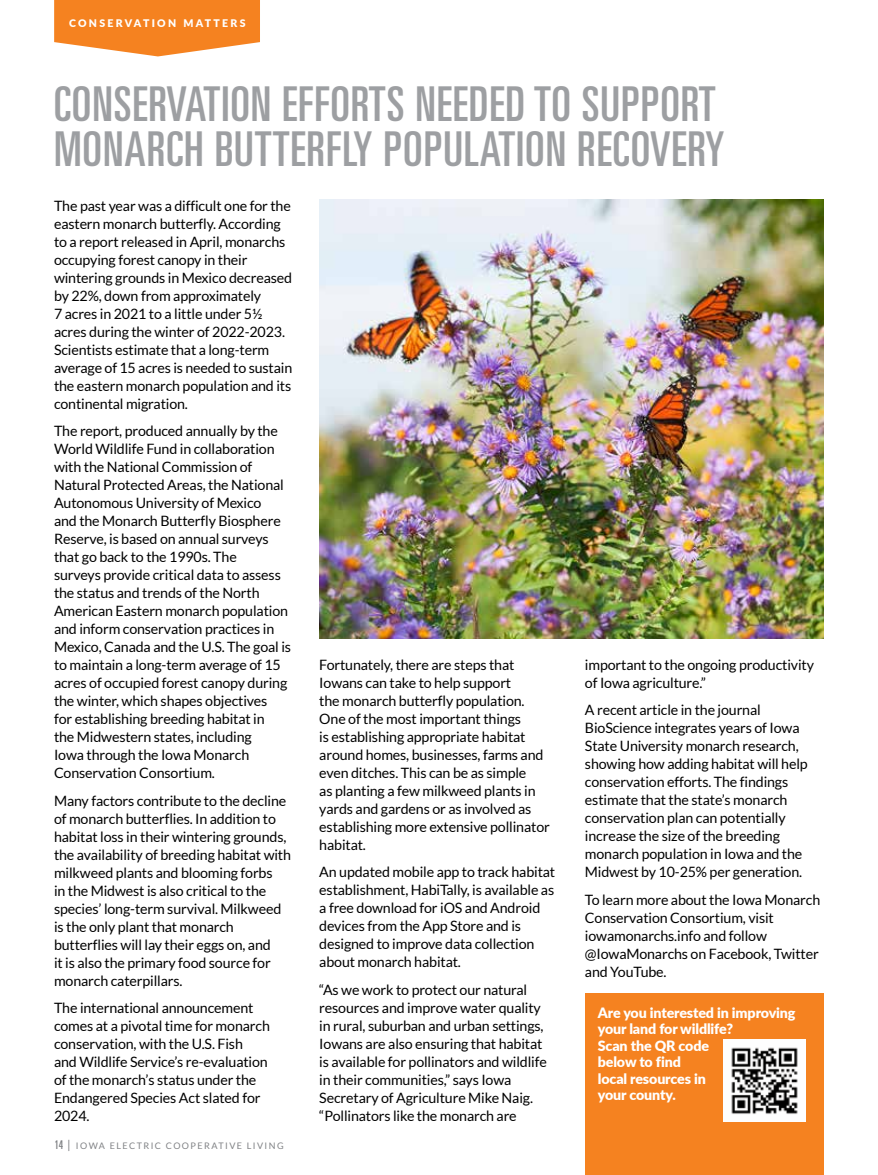
<style>
.page{position:relative;width:878px;height:1175px;background:#fff}
.page>*{position:absolute;margin:0;border:0;box-sizing:border-box;transform-origin:0 0}
.t1{font:ultra-condensed 48px/45px "Univers LT Std";letter-spacing:.02em;color:#9d9fa2}
.t2{font:14.25px/18px "Lato";letter-spacing:-.01em;color:#000}
.t3{font:900 14.25px/16.5px "Lato";letter-spacing:-.01em;color:#fff}
.t4{font:900 10.5px "Lato";letter-spacing:.22em;color:#fff}
.t5{font:9px "Lato";letter-spacing:.16em;color:#808285}
.s1{font-family:"Univers LT Std";font-stretch:ultra-condensed;font-size:12px}
.s2{font-size:12px}
</style>
<div class="page">
<div style="left:585px;top:993px;width:239px;height:181px;background:#f58220"></div>
<svg style="left:54px;top:0;width:206px;height:56px"></svg>
<img style="left:319px;top:200px;width:505px;height:439px">
<img style="left:723px;top:1039px;width:82px;height:82px">
<p class="t4" style="left:69px;top:15px;width:178px">CONSERVATION MATTERS</p>
<h1 class="t1" style="left:54px;top:81px;width:672px">CONSERVATION EFFORTS NEEDED TO SUPPORT<br>MONARCH BUTTERFLY POPULATION RECOVERY</h1>
<p class="t2" style="left:54px;top:197px;width:240px">The past year was a difficult one for the eastern monarch butterfly. According to a report released in April, monarchs occupying forest canopy in their wintering grounds in Mexico decreased by 22%, down from approximately<br>7 acres in 2021 to a little under 5½ acres during the winter of 2022-2023.<br>Scientists estimate that a long-term average of 15 acres is needed to sustain the eastern monarch population and its continental migration.</p>
<p class="t2" style="left:54px;top:422px;width:238px">The report, produced annually by the World Wildlife Fund in collaboration with the National Commission of Natural Protected Areas, the National Autonomous University of Mexico<br>and the Monarch Butterfly Biosphere Reserve, is based on annual surveys that go back to the 1990s. The<br>surveys provide critical data to assess the status and trends of the North American Eastern monarch population and inform conservation practices in Mexico, Canada and the U.S. The goal is to maintain a long-term average of 15 acres of occupied forest canopy during the winter, which shapes objectives<br>for establishing breeding habitat in<br>the Midwestern states, including<br>Iowa through the Iowa Monarch Conservation Consortium.</p>
<p class="t2" style="left:54px;top:791px;width:238px">Many factors contribute to the decline of monarch butterflies. In addition to habitat loss in their wintering grounds, the availability of breeding habitat with milkweed plants and blooming forbs<br>in the Midwest is also critical to the species’ long-term survival. Milkweed is the only plant that monarch butterflies will lay their eggs on, and<br>it is also the primary food source for monarch caterpillars.</p>
<p class="t2" style="left:54px;top:998px;width:217px">The international announcement comes at a pivotal time for monarch conservation, with the U.S. Fish<br>and Wildlife Service’s re-evaluation of the monarch’s status under the<br>Endangered Species Act slated for<br>2024.</p>
<p class="t5" style="left:55px;top:1141px;width:231px"><span class="s1">14</span> <span class="s2">|</span> IOWA ELECTRIC COOPERATIVE LIVING</p>
<p class="t2" style="left:319px;top:656px;width:232px">Fortunately, there are steps that<br>Iowans can take to help support<br>the monarch butterfly population.<br>One of the most important things<br>is establishing appropriate habitat around homes, businesses, farms and even ditches. This can be as simple<br>as planting a few milkweed plants in yards and gardens or as involved as establishing more extensive pollinator habitat.</p>
<p class="t2" style="left:319px;top:863px;width:237px">An updated mobile app to track habitat establishment, HabiTally, is available as a free download for iOS and Android devices from the App Store and is designed to improve data collection about monarch habitat.</p>
<p class="t2" style="left:319px;top:980px;width:229px">“As we work to protect our natural resources and improve water quality in rural, suburban and urban settings, Iowans are also ensuring that habitat is available for pollinators and wildlife in their communities,” says Iowa Secretary of Agriculture Mike Naig. “Pollinators like the monarch are</p>
<p class="t2" style="left:585px;top:656px;width:230px">important to the ongoing productivity of Iowa agriculture.”</p>
<p class="t2" style="left:585px;top:701px;width:224px">A recent article in the journal BioScience integrates years of Iowa State University monarch research, showing how adding habitat will help conservation efforts. The findings estimate that the state’s monarch conservation plan can potentially increase the size of the breeding monarch population in Iowa and the Midwest by 10-25% per generation.</p>
<p class="t2" style="left:585px;top:890px;width:237px">To learn more about the Iowa Monarch<br>Conservation Consortium, visit iowamonarchs.info and follow @IowaMonarchs on Facebook, Twitter and YouTube.</p>
<p class="t3" style="left:598px;top:1003px;width:199px">Are you interested in improving your land for wildlife?<br>Scan the QR code<br>below to find<br>local resources in<br>your county.</p>
</div>
